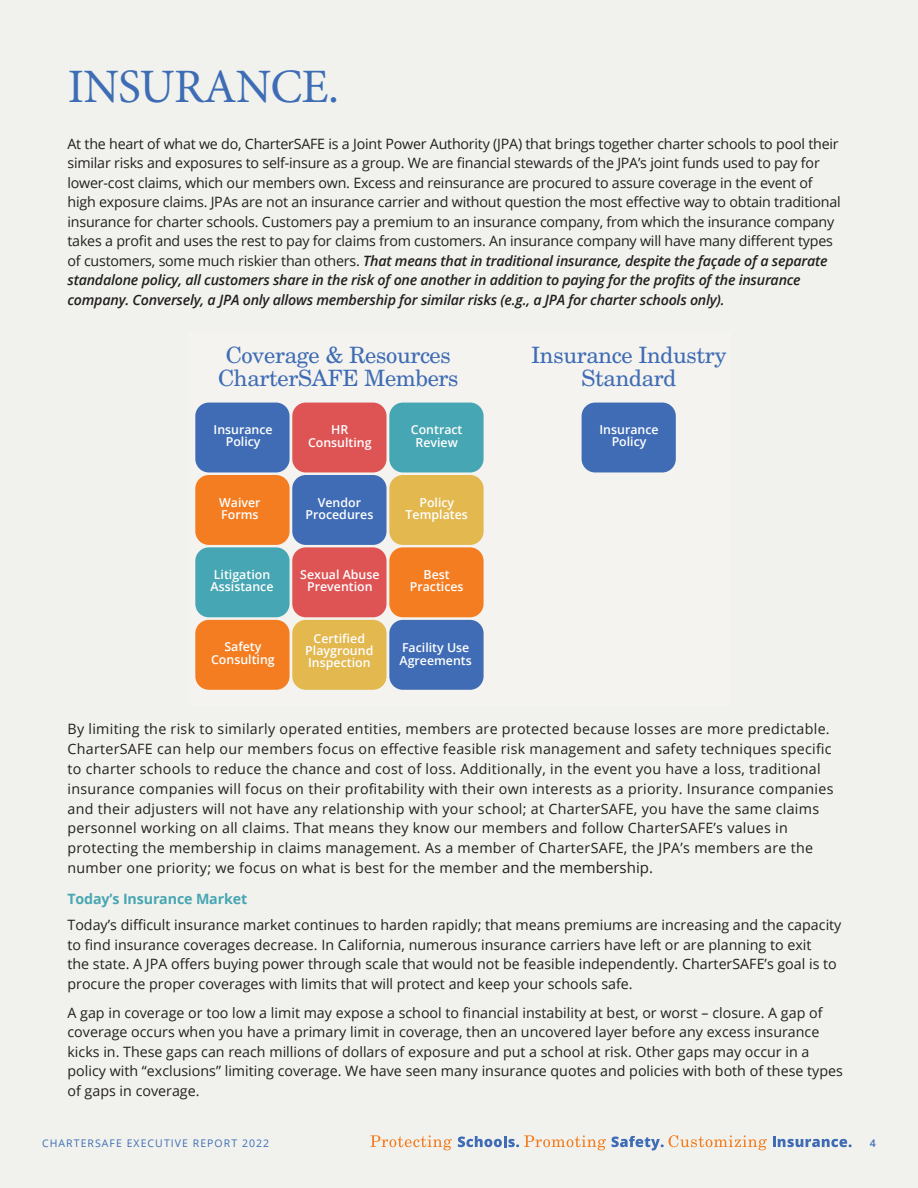
<style>
.page{position:relative;width:918px;height:1188px;background:#f1f2ed}
.page>*{position:absolute;margin:0;border:0;box-sizing:border-box;transform-origin:0 0}
.t1{font:48px "Minion Pro";letter-spacing:-.015em;color:#3e6db5}
.t2{font:22.5px/23.5px "New Century Schlbk";letter-spacing:-.015em;color:#3f6cb5;text-align:center}
.t3{font:14.25px/19.5px "Open Sans";color:#231f20}
.t4{font:14.25px/19.8px "Open Sans";letter-spacing:.02em;color:#231f20}
.t5{font:700 14.25px "Open Sans";letter-spacing:-.01em;color:#48a6b3}
.t6{font:600 12.3px/12.3px "Open Sans";color:#fff;text-align:center}
.t7{font:10.5px "Open Sans";letter-spacing:.1em;color:#3e6db5}
.t8{font:600 10.5px "Open Sans";color:#3e6db5}
.s1{font-weight:600;font-style:italic}
.s2{font-size:15px}
</style>
<div class="page">
<div style="left:582px;top:403px;width:94px;height:69px;background:#3f6cb5;border-radius:13px"></div>
<div style="left:195px;top:403px;width:95px;height:69px;background:#3f6cb5;border-radius:13px"></div>
<div style="left:195px;top:475px;width:95px;height:70px;background:#f47d21;border-radius:13px"></div>
<div style="left:195px;top:547px;width:95px;height:70px;background:#46a6b3;border-radius:13px"></div>
<div style="left:195px;top:620px;width:95px;height:70px;background:#f47d21;border-radius:13px"></div>
<div style="left:292px;top:403px;width:95px;height:69px;background:#de5354;border-radius:13px"></div>
<div style="left:292px;top:475px;width:95px;height:70px;background:#3f6cb5;border-radius:13px"></div>
<div style="left:292px;top:547px;width:95px;height:70px;background:#de5354;border-radius:13px"></div>
<div style="left:292px;top:620px;width:95px;height:70px;background:#e2b84f;border-radius:13px"></div>
<div style="left:389px;top:403px;width:95px;height:69px;background:#46a6b3;border-radius:13px"></div>
<div style="left:389px;top:475px;width:95px;height:70px;background:#e2b84f;border-radius:13px"></div>
<div style="left:389px;top:547px;width:95px;height:70px;background:#f47d21;border-radius:13px"></div>
<div style="left:389px;top:620px;width:95px;height:70px;background:#3f6cb5;border-radius:13px"></div>
<svg style="left:370px;top:1135px;width:82px;height:15px"></svg>
<svg style="left:458px;top:1135px;width:148px;height:15px"></svg>
<svg style="left:612px;top:1135px;width:155px;height:15px"></svg>
<svg style="left:773px;top:1137px;width:79px;height:10px"></svg>
<h1 class="t1" style="left:68px;top:58px;width:273px">INSURANCE.</h1>
<p class="t3" style="left:68px;top:134px;width:775px">At the heart of what we do, CharterSAFE is a Joint Power Authority (JPA) that brings together charter schools to pool their similar risks and exposures to self-insure as a group. We are financial stewards of the JPA’s joint funds used to pay for lower-cost claims, which our members own. Excess and reinsurance are procured to assure coverage in the event of high exposure claims. JPAs are not an insurance carrier and without question the most effective way to obtain traditional insurance for charter schools. Customers pay a premium to an insurance company, from which the insurance company takes a profit and uses the rest to pay for claims from customers. An insurance company will have many different types of customers, some much riskier than others. <span class="s1">That means that in traditional insurance, despite the façade of a separate standalone policy, all customers share in the risk of one another in addition to paying for the profits of the insurance company. Conversely, a JPA only allows membership for similar risks (e.g., a JPA for charter schools only).</span></p>
<h2 class="t2" style="left:218px;top:343px;width:242px">Coverage &amp; Resources<br>CharterSAFE Members</h2>
<p class="t6" style="left:214px;top:423px;width:61px">Insurance<br>Policy</p>
<p class="t6" style="left:308px;top:423px;width:65px">HR<br>Consulting</p>
<p class="t6" style="left:411px;top:423px;width:53px">Contract<br>Review</p>
<p class="t6" style="left:219px;top:496px;width:43px;text-align:left">Waiver<br>Forms</p>
<p class="t6" style="left:306px;top:496px;width:69px">Vendor<br>Procedures</p>
<p class="t6" style="left:406px;top:496px;width:64px">Policy<br>Templates</p>
<p class="t6" style="left:211px;top:568px;width:64px;text-align:left">Litigation<br>Assistance</p>
<p class="t6" style="left:300px;top:568px;width:81px">Sexual Abuse<br>Prevention</p>
<p class="t6" style="left:410px;top:568px;width:55px">Best<br>Practices</p>
<p class="t6" style="left:211px;top:641px;width:65px">Safety<br>Consulting</p>
<p class="t6" style="left:305px;top:632px;width:70px">Certified<br>Playground<br>Inspection</p>
<p class="t6" style="left:400px;top:641px;width:74px;text-align:left">Facility Use<br>Agreements</p>
<h2 class="t2" style="left:531px;top:343px;width:197px">Insurance Industry<br>Standard</h2>
<p class="t6" style="left:600px;top:423px;width:61px">Insurance<br>Policy</p>
<p class="t4" style="left:68px;top:719px;width:768px">By limiting the risk to similarly operated entities, members are protected because losses are more predictable.<br>CharterSAFE can help our members focus on effective feasible risk management and safety techniques specific to charter schools to reduce the chance and cost of loss. Additionally, in the event you have a loss, traditional insurance companies will focus on their profitability with their own interests as a priority. Insurance companies and their adjusters will not have any relationship with your school; at CharterSAFE, you have the same claims personnel working on all claims. That means they know our members and follow CharterSAFE’s values in protecting the membership in claims management. As a member of CharterSAFE, the JPA’s members are the number one priority; we focus on what is best for the member <span class="s2">and the membership.</span></p>
<p class="t5" style="left:68px;top:889px;width:181px">Today’s Insurance Market</p>
<p class="t3" style="left:68px;top:915px;width:775px">Today’s difficult insurance market continues to harden rapidly; that means premiums are increasing and the capacity to find insurance coverages decrease. In California, numerous insurance carriers have left or are planning to exit<br>the state. A JPA offers buying power through scale that would not be feasible independently. CharterSAFE’s goal is to procure the proper coverages with limits that will protect and keep your schools safe.</p>
<p class="t3" style="left:68px;top:1002px;width:777px">A gap in coverage or too low a limit may expose a school to financial instability at best, or worst – closure. A gap of coverage occurs when you have a primary limit in coverage, then an uncovered layer before any excess insurance kicks in. These gaps can reach millions of dollars of exposure and put a school at risk. Other gaps may occur in a policy with “exclusions” limiting coverage. We have seen many insurance quotes and policies with both of these types of gaps in coverage.</p>
<p class="t7" style="left:42px;top:1136px;width:229px">CHARTERSAFE EXECUTIVE REPORT 2022</p>
<p class="t8" style="left:870px;top:1136px;width:7px">4</p>
</div>
